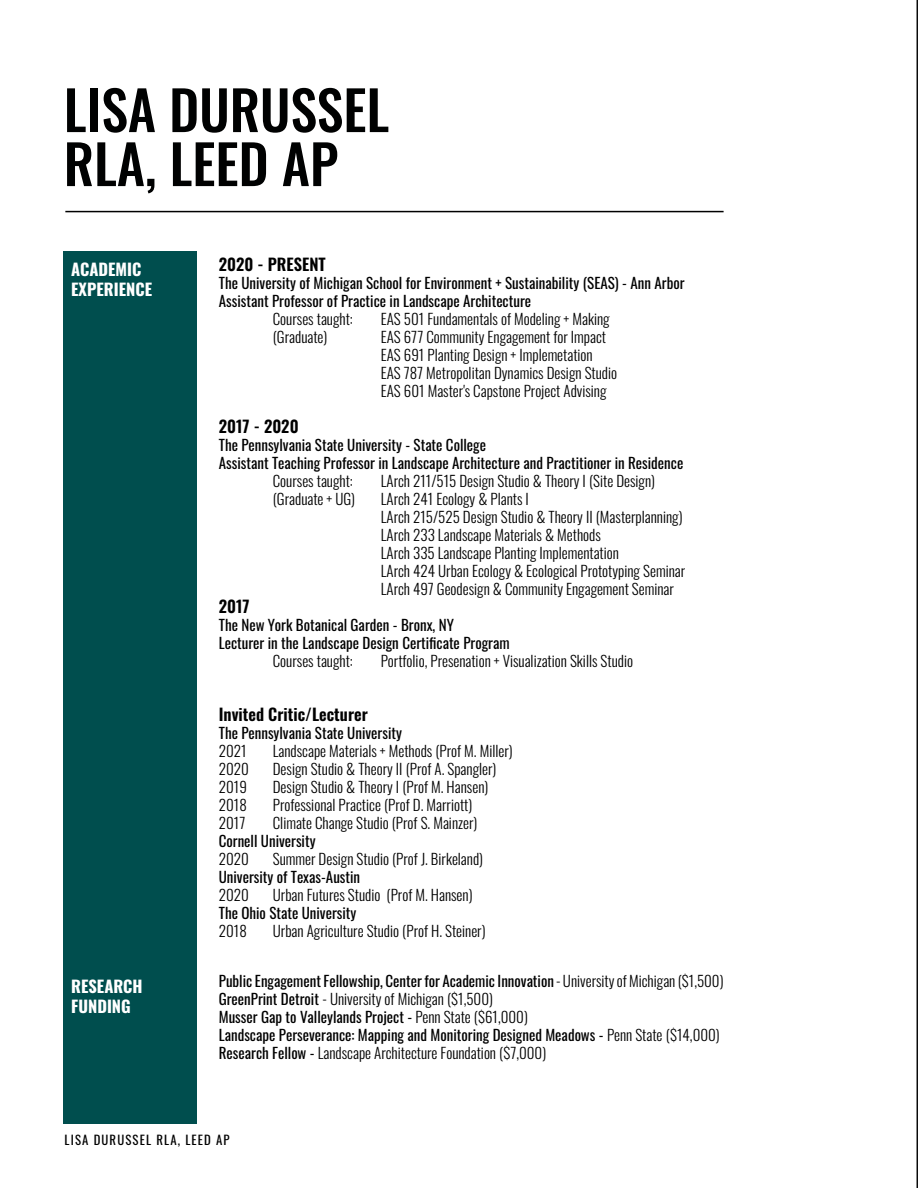
<style>
.page{position:relative;width:918px;height:1188px;background:#fff}
.page>*{position:absolute;margin:0;border:0;box-sizing:border-box;transform-origin:0 0}
.t1{font:500 54px/54px "Oswald";color:#000101}
.t2{font:600 16.5px "Oswald";color:#000}
.t3{font:700 16.5px/19.8px "Oswald";color:#fff}
.t4{font:300 15px/18px "Oswald";color:#000}
.t5{font:15px/18px "Oswald";color:#000}
.t6{font:12.75px "Oswald";letter-spacing:.09em;color:#000}
.s1{font-weight:300}
</style>
<div class="page">
<hr style="left:917px;top:0;width:1px;height:1188px;background:#000">
<div style="left:64px;top:251px;width:133px;height:873px;background:#004e4e"></div>
<hr style="left:65px;top:211px;width:659px;height:1px;background:#000">
<h1 class="t1" style="left:64px;top:86px;width:327px">LISA DURUSSEL<br>RLA, LEED AP</h1>
<p class="t3" style="left:71px;top:261px;width:82px">ACADEMIC<br>EXPERIENCE</p>
<p class="t3" style="left:71px;top:977px;width:73px">RESEARCH<br>FUNDING</p>
<p class="t2" style="left:219px;top:256px;width:108px">2020 - PRESENT</p>
<p class="t5" style="left:219px;top:272px;width:467px">The University of Michigan School for Environment + Sustainability (SEAS) - Ann Arbor<br>Assistant Professor of Practice in Landscape Architecture</p>
<p class="t4" style="left:273px;top:308px;width:82px">Courses taught:</p>
<p class="t4" style="left:381px;top:308px;width:230px">EAS 501 Fundamentals of Modeling + Making</p>
<p class="t4" style="left:273px;top:326px;width:56px">(Graduate)</p>
<p class="t4" style="left:381px;top:326px;width:238px">EAS 677 Community Engagement for Impact EAS 691 Planting Design + Implemetation<br>EAS 787 Metropolitan Dynamics Design Studio EAS 601 Master's Capstone Project Advising</p>
<p class="t2" style="left:219px;top:418px;width:81px">2017 - 2020</p>
<p class="t5" style="left:219px;top:434px;width:466px">The Pennsylvania State University - State College<br>Assistant Teaching Professor in Landscape Architecture and Practitioner in Residence</p>
<p class="t4" style="left:273px;top:470px;width:82px">Courses taught:</p>
<p class="t4" style="left:381px;top:470px;width:276px">LArch 211/515 Design Studio &amp; Theory I (Site Design)</p>
<p class="t4" style="left:273px;top:488px;width:84px">(Graduate + UG)</p>
<p class="t4" style="left:381px;top:488px;width:306px">LArch 241 Ecology &amp; Plants I<br>LArch 215/525 Design Studio &amp; Theory II (Masterplanning)<br>LArch 233 Landscape Materials &amp; Methods<br>LArch 335 Landscape Planting Implementation<br>LArch 424 Urban Ecology &amp; Ecological Prototyping Seminar LArch 497 Geodesign &amp; Community Engagement Seminar</p>
<p class="t2" style="left:219px;top:598px;width:32px">2017</p>
<p class="t5" style="left:219px;top:614px;width:292px">The New York Botanical Garden - Bronx, NY<br>Lecturer in the Landscape Design Certificate Program</p>
<p class="t4" style="left:273px;top:650px;width:82px">Courses taught:</p>
<p class="t4" style="left:381px;top:650px;width:254px">Portfolio, Presenation + Visualization Skills Studio</p>
<p class="t2" style="left:219px;top:706px;width:150px">Invited Critic/Lecturer</p>
<p class="t5" style="left:219px;top:722px;width:185px">The Pennsylvania State University</p>
<p class="t4" style="left:219px;top:740px;width:29px">2021</p>
<p class="t4" style="left:273px;top:740px;width:241px">Landscape Materials + Methods (Prof M. Miller)</p>
<p class="t4" style="left:219px;top:758px;width:32px">2020</p>
<p class="t4" style="left:273px;top:758px;width:225px">Design Studio &amp; Theory II (Prof A. Spangler)</p>
<p class="t4" style="left:219px;top:776px;width:30px">2019</p>
<p class="t4" style="left:273px;top:776px;width:217px">Design Studio &amp; Theory I (Prof M. Hansen)</p>
<p class="t4" style="left:219px;top:794px;width:30px">2018</p>
<p class="t4" style="left:273px;top:794px;width:201px">Professional Practice (Prof D. Marriott)</p>
<p class="t4" style="left:219px;top:812px;width:28px">2017</p>
<p class="t4" style="left:273px;top:812px;width:206px">Climate Change Studio (Prof S. Mainzer)</p>
<p class="t5" style="left:219px;top:830px;width:98px">Cornell University</p>
<p class="t4" style="left:219px;top:848px;width:32px">2020</p>
<p class="t4" style="left:273px;top:848px;width:212px">Summer Design Studio (Prof J. Birkeland)</p>
<p class="t5" style="left:219px;top:866px;width:143px">University of Texas-Austin</p>
<p class="t4" style="left:219px;top:884px;width:32px">2020</p>
<p class="t4" style="left:273px;top:884px;width:201px">Urban Futures Studio (Prof M. Hansen)</p>
<p class="t5" style="left:219px;top:902px;width:139px">The Ohio State University</p>
<p class="t4" style="left:219px;top:920px;width:30px">2018</p>
<p class="t4" style="left:273px;top:920px;width:214px">Urban Agriculture Studio (Prof H. Steiner)</p>
<p class="t5" style="left:219px;top:970px;width:506px">Public Engagement Fellowship, Center for Academic Innovation <span class="s1">- University of Michigan ($1,500)<br></span>GreenPrint Detroit <span class="s1">- University of Michigan ($1,500)<br></span>Musser Gap to Valleylands Project - <span class="s1">Penn State ($61,000)<br></span>Landscape Perseverance: Mapping and Monitoring Designed Meadows - <span class="s1">Penn State ($14,000)<br></span>Research Fellow - <span class="s1">Landscape Architecture Foundation ($7,000)</span></p>
<p class="t6" style="left:64px;top:1129px;width:167px">LISA DURUSSEL RLA, LEED AP</p>
</div>
